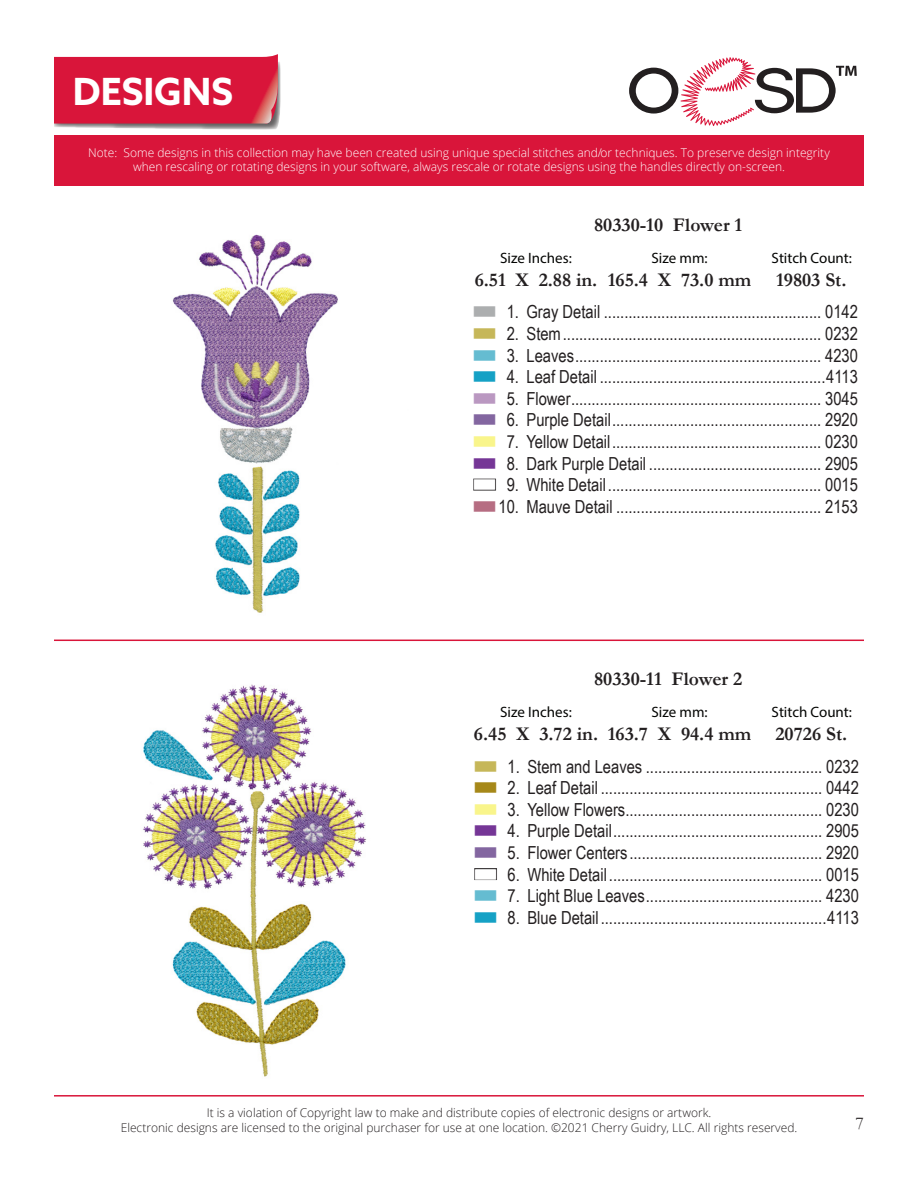
<style>
.page{position:relative;width:918px;height:1188px;background:#fff}
.page>*{position:absolute;margin:0;border:0;box-sizing:border-box;transform-origin:0 0}
.t1{font:700 37.5px "Azo Sans";color:#fff}
.t2{font:700 19.5px "Garamond";color:#231f20}
.t3{font:18px "Arial Narrow";color:#231f20}
.t4{font:18px "Garamond";color:#231f20}
.t5{font:15px "Myriad Pro";color:#040503}
.t6{font:300 12px/14.4px "Open Sans";color:#fff;text-align:center}
.t7{font:300 12px "Open Sans";color:#231f20}
.s1{color:#acaeaf}
.s2{color:#c6b759}
.s3{color:#65bcd1}
.s4{color:#15a1c5}
.s5{color:#ba98c1}
.s6{color:#8366a0}
.s7{color:#f9f58b}
.s8{color:#753696}
.s9{color:#b66d82}
.s10{color:#a68819}
</style>
<div class="page">
<svg style="left:629px;top:57px;width:228px;height:69px"></svg>
<div style="left:54px;top:135px;width:810px;height:51px;background:#d9153a"></div>
<hr style="left:54px;top:640px;width:810px;height:1px;background:#d9153a">
<hr style="left:54px;top:1095px;width:810px;height:2px;background:#d9153a">
<svg style="left:54px;top:54px;width:227px;height:76px;background:#d6304f"></svg>
<img style="left:143px;top:684px;width:224px;height:393px">
<img style="left:172px;top:234px;width:166px;height:379px">
<p class="t1" style="left:73px;top:67px;width:162px">DESIGNS</p>
<p class="t6" style="left:88px;top:145px;width:743px">Note: Some designs in this collection may have been created using unique special stitches and/or techniques. To preserve design integrity when rescaling or rotating designs in your software, always rescale or rotate designs using the handles directly on-screen.</p>
<p class="t2" style="left:594px;top:212px;width:150px">80330-10 Flower 1</p>
<p class="t5" style="left:500px;top:248px;width:73px">Size Inches:</p>
<p class="t5" style="left:652px;top:248px;width:58px">Size mm:</p>
<p class="t5" style="left:772px;top:248px;width:82px">Stitch Count:</p>
<p class="t2" style="left:475px;top:266px;width:124px">6.51 X 2.88 in.</p>
<p class="t2" style="left:608px;top:266px;width:145px">165.4 X 73.0 mm</p>
<p class="t2" style="left:776px;top:266px;width:72px">19803 St.</p>
<p class="t3" style="left:472px;top:299px;width:387px"><span class="s1">■</span> 1. Gray Detail ..................................................... 0142</p>
<p class="t3" style="left:472px;top:320px;width:387px"><span class="s2">■</span> 2. Stem............................................................... 0232</p>
<p class="t3" style="left:472px;top:342px;width:387px"><span class="s3">■</span> 3. Leaves............................................................ 4230</p>
<p class="t3" style="left:472px;top:364px;width:387px"><span class="s4">■</span> 4. Leaf Detail .......................................................4113</p>
<p class="t3" style="left:472px;top:385px;width:387px"><span class="s5">■</span> 5. Flower............................................................. 3045</p>
<p class="t3" style="left:472px;top:407px;width:387px"><span class="s6">■</span> 6. Purple Detail................................................... 2920</p>
<p class="t3" style="left:472px;top:428px;width:387px"><span class="s7">■</span> 7. Yellow Detail................................................... 0230</p>
<p class="t3" style="left:472px;top:450px;width:387px"><span class="s8">■</span> 8. Dark Purple Detail .......................................... 2905</p>
<p class="t3" style="left:472px;top:472px;width:387px">■ 9. White Detail.................................................... 0015</p>
<p class="t3" style="left:472px;top:493px;width:387px"><span class="s9">■</span> 10. Mauve Detail .................................................. 2153</p>
<p class="t2" style="left:594px;top:666px;width:150px">80330-11 Flower 2</p>
<p class="t5" style="left:500px;top:703px;width:73px">Size Inches:</p>
<p class="t5" style="left:652px;top:703px;width:58px">Size mm:</p>
<p class="t5" style="left:772px;top:703px;width:82px">Stitch Count:</p>
<p class="t2" style="left:608px;top:721px;width:145px">163.7 X 94.4 mm</p>
<p class="t2" style="left:775px;top:721px;width:73px">20726 St.</p>
<p class="t3" style="left:473px;top:753px;width:387px"><span class="s2">■</span> 1. Stem and Leaves ........................................... 0232</p>
<p class="t3" style="left:473px;top:775px;width:387px"><span class="s10">■</span> 2. Leaf Detail ...................................................... 0442</p>
<p class="t3" style="left:473px;top:796px;width:387px"><span class="s7">■</span> 3. Yellow Flowers................................................ 0230</p>
<p class="t3" style="left:473px;top:818px;width:387px"><span class="s8">■</span> 4. Purple Detail................................................... 2905</p>
<p class="t3" style="left:473px;top:839px;width:387px"><span class="s6">■</span> 5. Flower Centers............................................... 2920</p>
<p class="t3" style="left:473px;top:861px;width:387px">■ 6. White Detail.................................................... 0015</p>
<p class="t3" style="left:473px;top:883px;width:387px"><span class="s3">■</span> 7. Light Blue Leaves........................................... 4230</p>
<p class="t3" style="left:473px;top:904px;width:387px"><span class="s4">■</span> 8. Blue Detail.......................................................4113</p>
<p class="t2" style="left:474px;top:721px;width:126px">6.45 X 3.72 in.</p>
<p class="t7" style="left:207px;top:1105px;width:506px">It is a violation of Copyright law to make and distribute copies of electronic designs or artwork.</p>
<p class="t7" style="left:121px;top:1119px;width:678px">Electronic designs are licensed to the original purchaser for use at one location. ©2021 Cherry Guidry, LLC. All rights reserved.</p>
<p class="t4" style="left:856px;top:1111px;width:10px">7</p>
</div>
